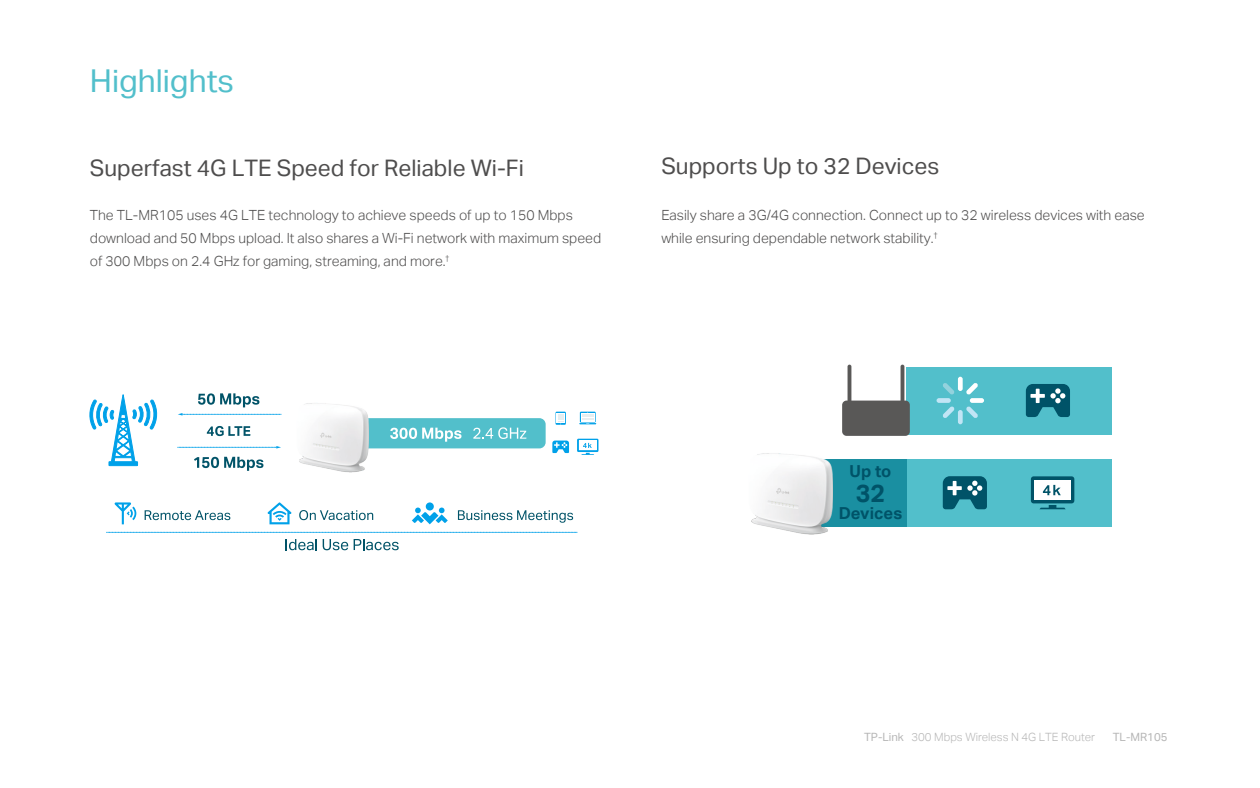
<style>
.page{position:relative;width:1260px;height:788px;background:#fff}
.page>*{position:absolute;margin:0;border:0;box-sizing:border-box;transform-origin:0 0}
.t1{font:31.5px "TP Link Aktiv Regular";color:#52bfcb}
.t2{font:24.76px "TP Link Aktiv Bold";color:#005368}
.t3{font:22.75px "TP Link Aktiv Regular";color:#4e4d4d}
.t4{font:16.54px "TP Link Aktiv Bold";color:#005368}
.t5{font:14px/22.8px "TP Link Aktiv Light";color:#4e4d4d}
.t6{font:11.38px "TP Link Aktiv Light";color:#b6b6b6}
.t7{font:11.38px "TP Link Aktiv Regular";color:#b6b6b6}
.s1{font-family:"TP Link Aktiv Regular"}
</style>
<div class="page">
<svg style="left:369px;top:418px;width:177px;height:30px;background:#65c6d0"></svg>
<svg style="left:207px;top:426px;width:43px;height:10px"></svg>
<svg style="left:194px;top:456px;width:69px;height:15px"></svg>
<svg style="left:198px;top:393px;width:61px;height:14px"></svg>
<svg style="left:178px;top:446px;width:103px;height:2px"></svg>
<svg style="left:178px;top:413px;width:104px;height:2px"></svg>
<svg style="left:89px;top:394px;width:69px;height:72px"></svg>
<svg style="left:286px;top:539px;width:31px;height:11px"></svg>
<svg style="left:323px;top:539px;width:25px;height:11px"></svg>
<svg style="left:354px;top:539px;width:45px;height:11px"></svg>
<svg style="left:145px;top:510px;width:85px;height:10px"></svg>
<svg style="left:299px;top:510px;width:74px;height:10px"></svg>
<svg style="left:458px;top:510px;width:115px;height:12px"></svg>
<svg style="left:107px;top:532px;width:471px;height:1px"></svg>
<svg style="left:115px;top:502px;width:21px;height:22px"></svg>
<svg style="left:267px;top:502px;width:25px;height:22px"></svg>
<div style="left:426px;top:502px;width:8px;height:8px;background:#00a1e9;border-radius:50%"></div>
<svg style="left:412px;top:507px;width:36px;height:17px"></svg>
<img style="left:299px;top:403px;width:70px;height:70px">
<svg style="left:580px;top:411px;width:16px;height:11px"></svg>
<svg style="left:579px;top:412px;width:17px;height:12px"></svg>
<svg style="left:552px;top:440px;width:17px;height:13px"></svg>
<svg style="left:577px;top:438px;width:21px;height:17px"></svg>
<div style="left:556px;top:411px;width:10px;height:14px;background:#00a1e9"></div>
<div style="left:557px;top:413px;width:8px;height:10px;background:#fff"></div>
<svg style="left:558px;top:414px;width:6px;height:10px"></svg>
<div style="left:820px;top:459px;width:292px;height:67px;background:#52bfcb"></div>
<div style="left:906px;top:366px;width:206px;height:68px;background:#52bfcb"></div>
<div style="left:820px;top:459px;width:86px;height:67px;background:#1a8fa1"></div>
<div style="left:958px;top:376px;width:5px;height:15px;background:#fff;border-radius:2px"></div>
<div style="left:958px;top:410px;width:5px;height:14px;background:#c1e5f5;border-radius:2px"></div>
<svg style="left:966px;top:383px;width:12px;height:11px"></svg>
<svg style="left:943px;top:406px;width:12px;height:12px"></svg>
<div style="left:970px;top:398px;width:14px;height:5px;background:#fff;border-radius:2px"></div>
<div style="left:937px;top:398px;width:14px;height:5px;background:#c1e5f5;border-radius:2px"></div>
<svg style="left:966px;top:406px;width:12px;height:12px"></svg>
<svg style="left:943px;top:383px;width:11px;height:11px"></svg>
<div style="left:842px;top:400px;width:68px;height:36px;background:#595857;border-radius:4px"></div>
<hr style="left:848px;top:364px;width:3px;height:40px;background:#595857;border-radius:2px">
<hr style="left:901px;top:364px;width:3px;height:40px;background:#595857;border-radius:2px">
<svg style="left:1026px;top:384px;width:44px;height:33px"></svg>
<svg style="left:1036px;top:388px;width:4px;height:15px"></svg>
<svg style="left:1031px;top:394px;width:14px;height:4px"></svg>
<svg style="left:943px;top:476px;width:44px;height:33px"></svg>
<svg style="left:953px;top:481px;width:4px;height:14px"></svg>
<svg style="left:947px;top:486px;width:15px;height:4px"></svg>
<svg style="left:1031px;top:476px;width:43px;height:33px"></svg>
<img style="left:751px;top:453px;width:81px;height:82px">
<h1 class="t1" style="left:90px;top:62px;width:146px">Highlights</h1>
<h3 class="t3" style="left:90px;top:154px;width:435px">Superfast 4G LTE Speed for Reliable Wi-Fi</h3>
<p class="t5" style="left:90px;top:204px;width:513px">The TL-MR105 uses 4G LTE technology to achieve speeds of up to 150 Mbps download and 50 Mbps upload. It also shares a Wi-Fi network with maximum speed of 300 Mbps on 2.4 GHz for gaming, streaming, and more.<sup>†</sup></p>
<h3 class="t3" style="left:661px;top:153px;width:279px">Supports Up to 32 Devices</h3>
<p class="t5" style="left:661px;top:204px;width:485px">Easily share a 3G/4G connection. Connect up to 32 wireless devices with ease while ensuring dependable network stability.<sup>†</sup></p>
<p class="t4" style="left:849px;top:462px;width:43px">Up to</p>
<h2 class="t2" style="left:856px;top:479px;width:31px">32</h2>
<p class="t4" style="left:839px;top:503px;width:65px">Devices</p>
<p class="t6" style="left:864px;top:730px;width:233px"><span class="s1">TP-Link</span> 300 Mbps Wireless N 4G LTE Router</p>
<p class="t7" style="left:1113px;top:730px;width:56px">TL-MR105</p>
</div>
